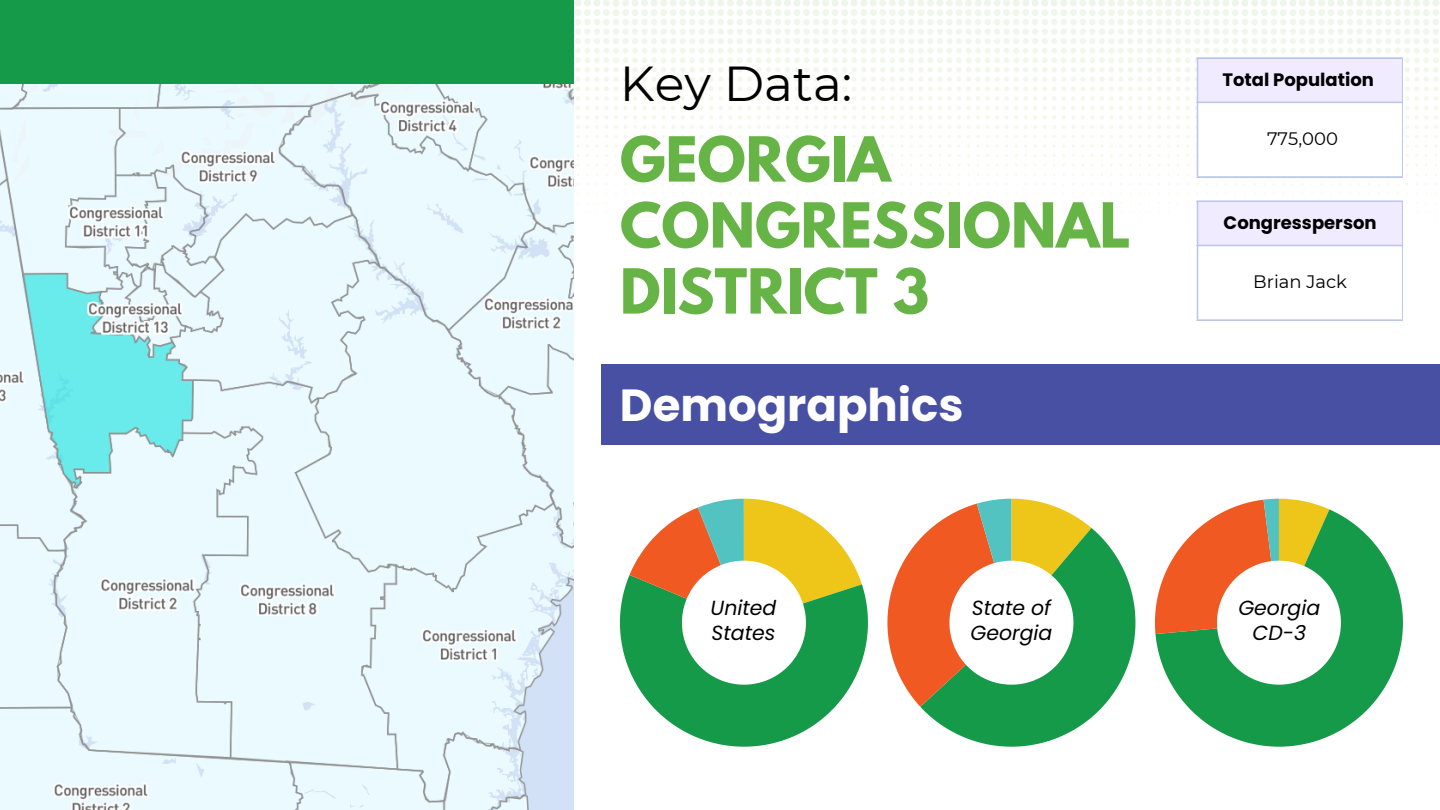
<style>
.page{position:relative;width:1440px;height:810px;background:#fff}
.page>*{position:absolute;margin:0;border:0;box-sizing:border-box;transform-origin:0 0}
.t1{font:700 55px/66px "League Spartan";color:#66b445}
.t2{font:49px "Montserrat";color:#000}
.t3{font:700 45px "Poppins";color:#fff}
.t4{font:italic 20.4px/25.5px "Poppins";color:#000}
.t5{font:700 18px "Poppins";color:#000}
.t6{font:18px "Montserrat";color:#000}
</style>
<div class="page">
<div style="left:0;top:0;width:573px;height:84px;background:#149a49"></div>
<img style="left:0;top:84px;width:574px;height:726px">
<svg style="left:573px;top:0;width:866px;height:260px"></svg>
<svg style="left:620px;top:499px;width:248px;height:248px"></svg>
<svg style="left:920px;top:528px;width:215px;height:219px;fill:#149a49"></svg>
<svg style="left:887px;top:499px;width:204px;height:208px"></svg>
<svg style="left:1155px;top:509px;width:248px;height:238px;fill:#149a49"></svg>
<svg style="left:1155px;top:499px;width:174px;height:135px"></svg>
<div style="left:1197px;top:58px;width:206px;height:45px;background:#f1ebff"></div>
<div style="left:1197px;top:102px;width:206px;height:75px;background:#fff"></div>
<hr style="left:1402px;top:59px;width:1px;height:117px;background:#bcc7ec">
<hr style="left:1197px;top:59px;width:1px;height:117px;background:#bcc7ec">
<hr style="left:1197px;top:57px;width:206px;height:2px;background:#bcc7ec">
<hr style="left:1197px;top:102px;width:206px;height:1px;background:#bcc7ec">
<hr style="left:1197px;top:176px;width:206px;height:2px;background:#bcc7ec">
<div style="left:1197px;top:201px;width:206px;height:45px;background:#f1ebff"></div>
<div style="left:1197px;top:245px;width:206px;height:75px;background:#fff"></div>
<hr style="left:1402px;top:202px;width:1px;height:117px;background:#bcc7ec">
<hr style="left:1197px;top:202px;width:1px;height:117px;background:#bcc7ec">
<hr style="left:1197px;top:200px;width:206px;height:2px;background:#bcc7ec">
<hr style="left:1197px;top:245px;width:206px;height:1px;background:#bcc7ec">
<hr style="left:1197px;top:319px;width:206px;height:2px;background:#bcc7ec">
<div style="left:602px;top:364px;width:838px;height:82px;background:#4750a2"></div>
<p class="t2" style="left:620px;top:53px;width:234px">Key Data:</p>
<p class="t1" style="left:620px;top:133px;width:512px">GEORGIA<br>CONGRESSIONAL<br>DISTRICT 3</p>
<p class="t3" style="left:620px;top:374px;width:345px">Demographics</p>
<p class="t5" style="left:1223px;top:67px;width:153px">Total Population</p>
<p class="t6" style="left:1267px;top:128px;width:72px">775,000</p>
<h3 class="t5" style="left:1224px;top:210px;width:154px">Congressperson</h3>
<p class="t6" style="left:1253px;top:271px;width:95px">Brian Jack</p>
<p class="t4" style="left:711px;top:595px;width:67px">United<br>States</p>
<h1 class="t4" style="left:970px;top:595px;width:83px">State of<br>Georgia</h1>
<p class="t4" style="left:1238px;top:595px;width:83px;text-align:center">Georgia<br>CD-3</p>
</div>
